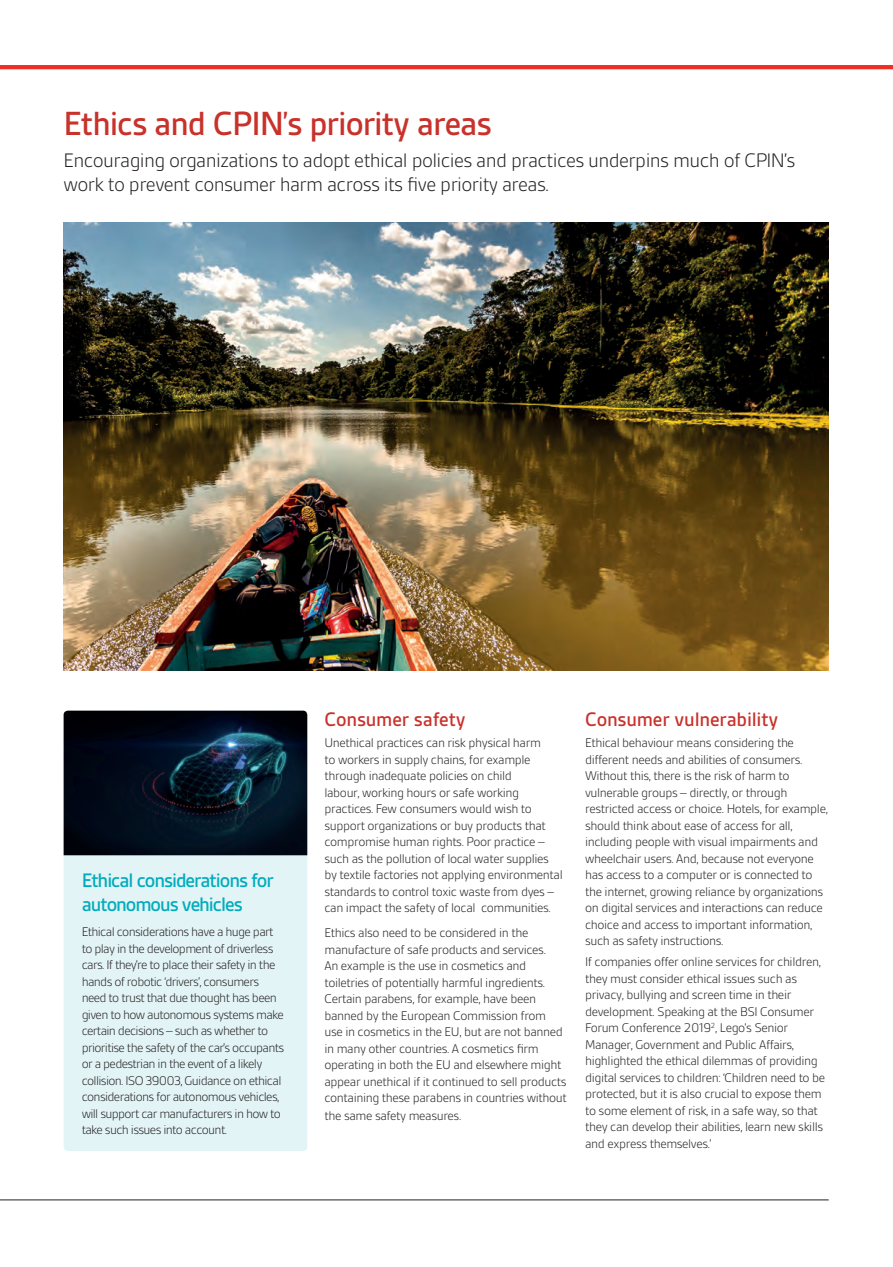
<style>
.page{position:relative;width:893px;height:1267px;background:#fff}
.page>*{position:absolute;margin:0;border:0;box-sizing:border-box;transform-origin:0 0}
.t1{font:500 36px "BSI Gesta";letter-spacing:-.03em;color:#c9312b}
.t2{font:300 21px/24px "BSI Gesta";letter-spacing:-.03em;color:#231f20}
.t3{font:500 21px/24px "BSI Gesta";letter-spacing:-.05em;color:#00acbc}
.t4{font:500 21px "BSI Gesta";letter-spacing:-.01em;color:#c9312b}
.t5{font:300 13.5px/16.5px "BSI Gesta";letter-spacing:-.03em;color:#231f20}
.t6{font:300 13.5px/16.5px "BSI Gesta";letter-spacing:-.05em;color:#231f20}
</style>
<div class="page">
<hr style="left:0;top:65px;width:893px;height:4px;background:#ee2e22">
<div style="left:64px;top:710px;width:243px;height:440px;background:#e3f4f6;border-radius:4px"></div>
<img style="left:64px;top:710px;width:243px;height:145px">
<img style="left:64px;top:222px;width:764px;height:448px">
<hr style="left:0;top:1199px;width:828px;height:1px;background:#231f20">
<h1 class="t1" style="left:64px;top:104px;width:430px">Ethics and CPIN’s priority areas</h1>
<h2 class="t2" style="left:64px;top:148px;width:733px">Encouraging organizations to adopt ethical policies and practices underpins much of CPIN’s work to prevent consumer harm across its five priority areas.</h2>
<h2 class="t3" style="left:82px;top:868px;width:194px">Ethical considerations for autonomous vehicles</h2>
<p class="t6" style="left:82px;top:923px;width:204px">Ethical considerations have a huge part to play in the development of driverless cars. If they’re to place their safety in the hands of robotic ‘drivers’, consumers need to trust that due thought has been given to how autonomous systems make certain decisions – such as whether to prioritise the safety of the car’s occupants or a pedestrian in the event of a likely collision. ISO 39003, Guidance on ethical considerations for autonomous vehicles, will support car manufacturers in how to take such issues into account.</p>
<h2 class="t4" style="left:324px;top:708px;width:143px">Consumer safety</h2>
<p class="t5" style="left:324px;top:734px;width:240px">Unethical practices can risk physical harm<br>to workers in supply chains, for example through inadequate policies on child<br>labour, working hours or safe working practices. Few consumers would wish to support organizations or buy products that compromise human rights. Poor practice – such as the pollution of local water supplies by textile factories not applying environmental standards to control toxic waste from dyes – can impact the safety of local communities.</p>
<p class="t5" style="left:324px;top:924px;width:244px">Ethics also need to be considered in the manufacture of safe products and services.<br>An example is the use in cosmetics and toiletries of potentially harmful ingredients.<br>Certain parabens, for example, have been banned by the European Commission from use in cosmetics in the EU, but are not banned in many other countries. A cosmetics firm operating in both the EU and elsewhere might appear unethical if it continued to sell products containing these parabens in countries without</p>
<p class="t5" style="left:324px;top:1107px;width:138px">the same safety measures.</p>
<h2 class="t4" style="left:585px;top:708px;width:195px">Consumer vulnerability</h2>
<p class="t5" style="left:585px;top:734px;width:244px">Ethical behaviour means considering the different needs and abilities of consumers.<br>Without this, there is the risk of harm to vulnerable groups – directly, or through restricted access or choice. Hotels, for example, should think about ease of access for all, including people with visual impairments and wheelchair users. And, because not everyone has access to a computer or is connected to the internet, growing reliance by organizations on digital services and interactions can reduce choice and access to important information, such as safety instructions.</p>
<p class="t5" style="left:585px;top:953px;width:242px">If companies offer online services for children, they must consider ethical issues such as privacy, bullying and screen time in their development. Speaking at the BSI Consumer Forum Conference 2019<sup>2</sup>, Lego’s Senior Manager, Government and Public Affairs, highlighted the ethical dilemmas of providing digital services to children: ‘Children need to be protected, but it is also crucial to expose them to some element of risk, in a safe way, so that they can develop their abilities, learn new skills and express themselves.’</p>
</div>
